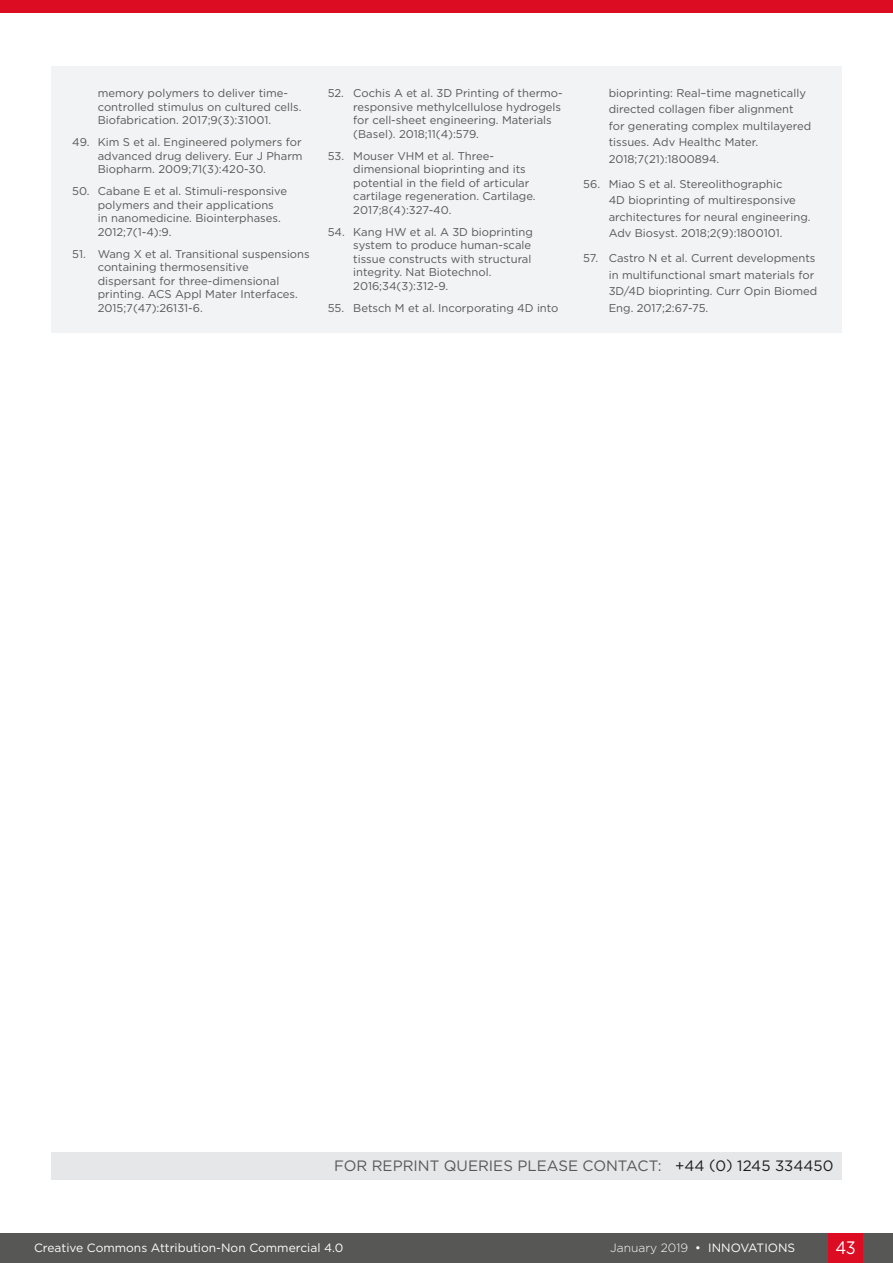
<style>
.page{position:relative;width:893px;height:1263px;background:#fff}
.page>*{position:absolute;margin:0;border:0;box-sizing:border-box;transform-origin:0 0}
.t1{font:18px "Gotham";color:#fff;scale:.9 1}
.Banner_Body_Text{font:15px "Gotham";color:#575756}
.t2{font:12px "Gotham";color:#fff}
.t3{font:11.25px/13.5px "Gotham";color:#575756}
.s1{color:#1d1d1d}
.s2{font-weight:300}
</style>
<div class="page">
<div style="left:0;top:1233px;width:893px;height:30px;background:#575756"></div>
<div style="left:829px;top:1233px;width:34px;height:30px;background:#dc0c23"></div>
<div style="left:0;top:0;width:893px;height:13px;background:#dc0c23"></div>
<div style="left:51px;top:67px;width:791px;height:266px;background:#f2f3f4"></div>
<div style="left:51px;top:1152px;width:791px;height:27px;background:#e6e7e9"></div>
<p class="t3" style="left:98px;top:86px;width:205px">memory polymers to deliver time&shy;controlled stimulus on cultured cells.<br>Biofabrication. 2017;9(3):31001.</p>
<p class="t3" style="left:98px;top:135px;width:206px;text-align:justify;text-indent:-26px">49. Kim S et al. Engineered polymers for advanced drug delivery. Eur J Pharm Biopharm. 2009;71(3):420-30.</p>
<p class="t3" style="left:98px;top:184px;width:191px;text-indent:-26px">50. Cabane E et al. Stimuli-responsive polymers and their applications<br>in nanomedicine. Biointerphases.<br>2012;7(1-4):9.</p>
<p class="t3" style="left:98px;top:247px;width:213px;text-indent:-26px">51. Wang X et al. Transitional suspensions containing thermosensitive dispersant for three-dimensional printing. ACS Appl Mater Interfaces.<br>2015;7(47):26131-6.</p>
<p class="t3" style="left:353px;top:86px;width:211px;text-indent:-26px">52. Cochis A et al. 3D Printing of thermo&shy;responsive methylcellulose hydrogels for cell-sheet engineering. Materials (Basel). 2018;11(4):579.</p>
<p class="t3" style="left:353px;top:149px;width:184px;text-indent:-26px">53. Mouser VHM et al. Three&shy;dimensional bioprinting and its potential in the field of articular cartilage regeneration. Cartilage.<br>2017;8(4):327-40.</p>
<p class="t3" style="left:353px;top:225px;width:181px;text-indent:-26px">54. Kang HW et al. A 3D bioprinting system to produce human-scale tissue constructs with structural integrity. Nat Biotechnol.<br>2016;34(3):312-9.</p>
<p class="t3" style="left:328px;top:301px;width:232px">55. Betsch M et al. Incorporating 4D into</p>
<p class="t3" style="left:609px;top:85px;width:204px;line-height:16.5px">bioprinting: Real–time magnetically directed collagen fiber alignment for generating complex multilayered tissues. Adv Healthc Mater.<br>2018;7(21):1800894.</p>
<p class="t3" style="left:609px;top:175px;width:203px;line-height:16.5px;text-indent:-26px">56. Miao S et al. Stereolithographic<br>4D bioprinting of multiresponsive architectures for neural engineering.<br>Adv Biosyst. 2018;2(9):1800101.</p>
<p class="t3" style="left:609px;top:250px;width:210px;line-height:16.5px;text-indent:-26px">57. Castro N et al. Current developments in multifunctional smart materials for 3D/4D bioprinting. Curr Opin Biomed Eng. 2017;2:67-75.</p>
<p class="Banner_Body_Text" style="left:334px;top:1156px;width:501px">FOR REPRINT QUERIES PLEASE CONTACT: <span class="s1">+44 (0) 1245 334450</span></p>
<p class="t2" style="left:34px;top:1240px;width:311px">Creative Commons Attribution-Non Commercial 4.0</p>
<p class="t2" style="left:610px;top:1240px;width:186px"><span class="s2">January 2019</span> • INNOVATIONS</p>
<h1 class="t1" style="left:835px;top:1236px;width:24px">43</h1>
</div>
